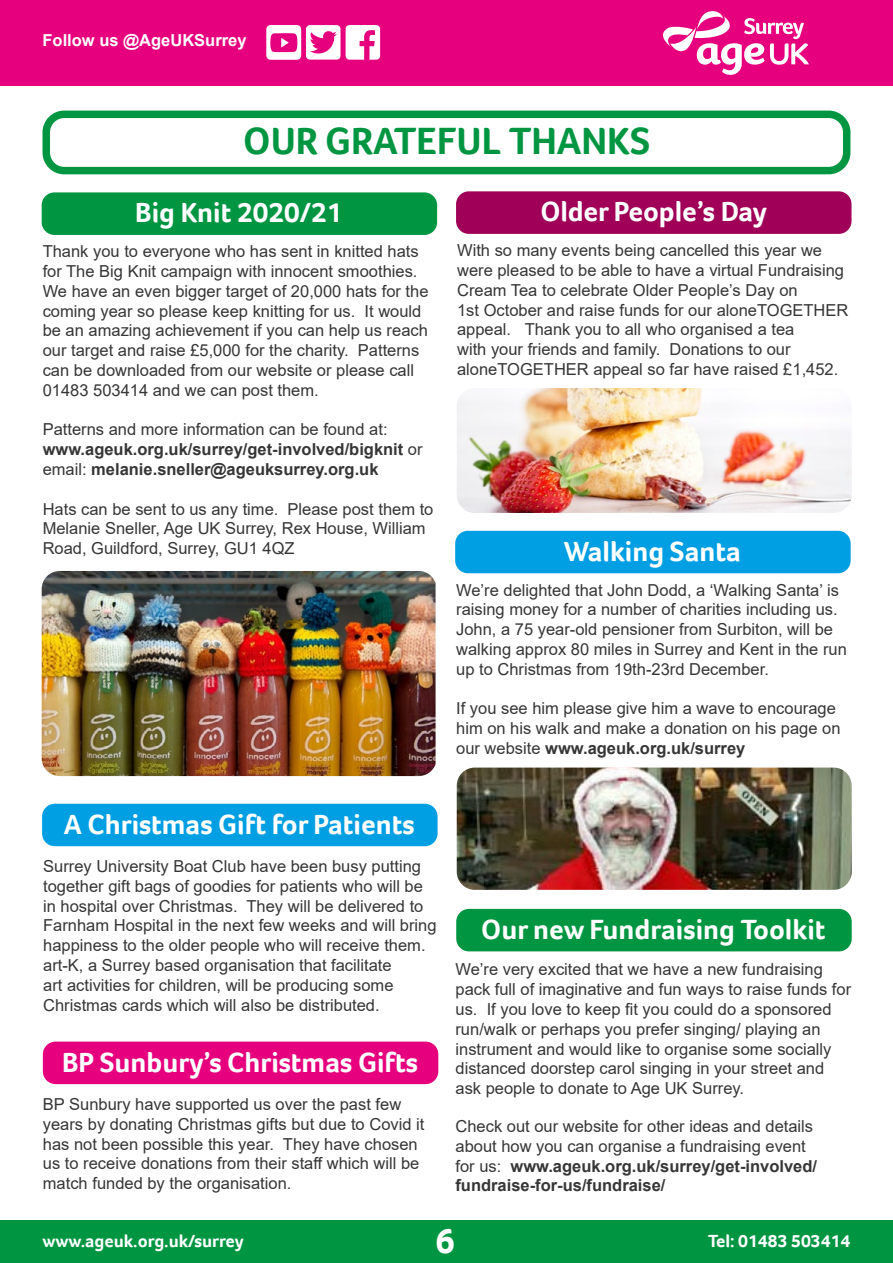
<style>
.page{position:relative;width:893px;height:1263px;background:#fff}
.page>*{position:absolute;margin:0;border:0;box-sizing:border-box;transform-origin:0 0}
.t1{font:700 39px "Foco";color:#009641}
.t2{font:700 36px "Foco";color:#fff}
.t3{font:700 28.5px "Foco";color:#fff}
.t4{font:700 18px "Foco";color:#fff}
.t5{font:16.5px/19.8px "Arial";color:#363636}
.t6{font:700 16.5px/19.8px "Arial";color:#363636}
.t7{font:700 16.5px "Arial";color:#fff}
.s1{font-weight:400}
.s2{font-weight:700}
</style>
<div class="page">
<div style="left:0;top:0;width:893px;height:85px;background:#e6007d"></div>
<div style="left:0;top:1220px;width:893px;height:43px;background:#009641"></div>
<svg style="left:663px;top:11px;width:146px;height:64px"></svg>
<div style="left:43px;top:111px;width:807px;height:63px;border:8px solid #009641;border-radius:18px"></div>
<svg style="left:266px;top:25px;width:114px;height:35px"></svg>
<div style="left:42px;top:192px;width:395px;height:43px;background:#009641;border-radius:13px"></div>
<div style="left:42px;top:804px;width:396px;height:42px;background:#009fe3;border-radius:13px"></div>
<div style="left:456px;top:191px;width:395px;height:43px;background:#a00057;border-radius:13px"></div>
<div style="left:43px;top:1041px;width:395px;height:43px;background:#e6007d;border-radius:13px"></div>
<div style="left:456px;top:909px;width:396px;height:42px;background:#009641;border-radius:13px"></div>
<div style="left:455px;top:531px;width:396px;height:42px;background:#009fe3;border-radius:13px"></div>
<img style="left:42px;top:571px;width:394px;height:205px">
<img style="left:457px;top:388px;width:395px;height:125px">
<img style="left:457px;top:767px;width:395px;height:123px">
<p class="t7" style="left:43px;top:28px;width:206px">Follow us @AgeUKSurrey</p>
<h1 class="t1" style="left:243px;top:115px;width:408px">OUR GRATEFUL THANKS</h1>
<h3 class="t3" style="left:135px;top:194px;width:209px">Big Knit 2020/21</h3>
<p class="t5" style="left:43px;top:241px;width:387px">Thank you to everyone who has sent in knitted hats for The Big Knit campaign with innocent smoothies.<br>We have an even bigger target of 20,000 hats for the coming year so please keep knitting for us. It would be an amazing achievement if you can help us reach our target and raise £5,000 for the charity. Patterns can be downloaded from our website or please call 01483 503414 and we can post them.</p>
<p class="t6" style="left:43px;top:420px;width:381px"><span class="s1">Patterns and more information can be found at: </span>www.ageuk.org.uk/surrey/get-involved/bigknit <span class="s1">or email:</span> melanie.sneller@ageuksurrey.org.uk</p>
<p class="t5" style="left:43px;top:499px;width:392px">Hats can be sent to us any time. Please post them to<br>Melanie Sneller, Age UK Surrey, Rex House, William<br>Road, Guildford, Surrey, GU1 4QZ</p>
<h3 class="t3" style="left:540px;top:193px;width:228px">Older People’s Day</h3>
<p class="t5" style="left:457px;top:240px;width:393px">With so many events being cancelled this year we were pleased to be able to have a virtual Fundraising Cream Tea to celebrate Older People’s Day on<br>1st October and raise funds for our aloneTOGETHER appeal. Thank you to all who organised a tea<br>with your friends and family. Donations to our aloneTOGETHER appeal so far have raised £1,452.</p>
<h3 class="t3" style="left:564px;top:532px;width:178px">Walking Santa</h3>
<p class="t5" style="left:456px;top:580px;width:392px">We’re delighted that John Dodd, a ‘Walking Santa’ is raising money for a number of charities including us.<br>John, a 75 year-old pensioner from Surbiton, will be walking approx 80 miles in Surrey and Kent in the run up to Christmas from 19th-23rd December.</p>
<p class="t5" style="left:456px;top:698px;width:386px">If you see him please give him a wave to encourage him on his walk and make a donation on his page on our website <span class="s2">www.ageuk.org.uk/surrey</span></p>
<h3 class="t3" style="left:64px;top:805px;width:352px">A Christmas Gift for Patients</h3>
<p class="t5" style="left:43px;top:856px;width:395px">Surrey University Boat Club have been busy putting together gift bags of goodies for patients who will be in hospital over Christmas. They will be delivered to Farnham Hospital in the next few weeks and will bring happiness to the older people who will receive them. art-K, a Surrey based organisation that facilitate<br>art activities for children, will be producing some Christmas cards which will also be distributed.</p>
<h3 class="t3" style="left:62px;top:1043px;width:358px">BP Sunbury’s Christmas Gifts</h3>
<p class="t5" style="left:43px;top:1094px;width:383px">BP Sunbury have supported us over the past few years by donating Christmas gifts but due to Covid it has not been possible this year. They have chosen us to receive donations from their staff which will be match funded by the organisation.</p>
<h3 class="t3" style="left:481px;top:910px;width:346px">Our new Fundraising Toolkit</h3>
<p class="t5" style="left:455px;top:959px;width:397px">We’re very excited that we have a new fundraising pack full of imaginative and fun ways to raise funds for us. If you love to keep fit you could do a sponsored run/walk or perhaps you prefer singing/ playing an instrument and would like to organise some socially distanced doorstep carol singing in your street and ask people to donate to Age UK Surrey.</p>
<p class="t5" style="left:455px;top:1116px;width:363px">Check out our website for other ideas and details about how you can organise a fundraising event for us: <span class="s2">www.ageuk.org.uk/surrey/get-involved/ fundraise-for-us/fundraise/</span></p>
<p class="t4" style="left:43px;top:1229px;width:203px">www.ageuk.org.uk/surrey</p>
<h2 class="t2" style="left:436px;top:1217px;width:21px">6</h2>
<p class="t4" style="left:708px;top:1229px;width:144px">Tel: 01483 503414</p>
</div>
